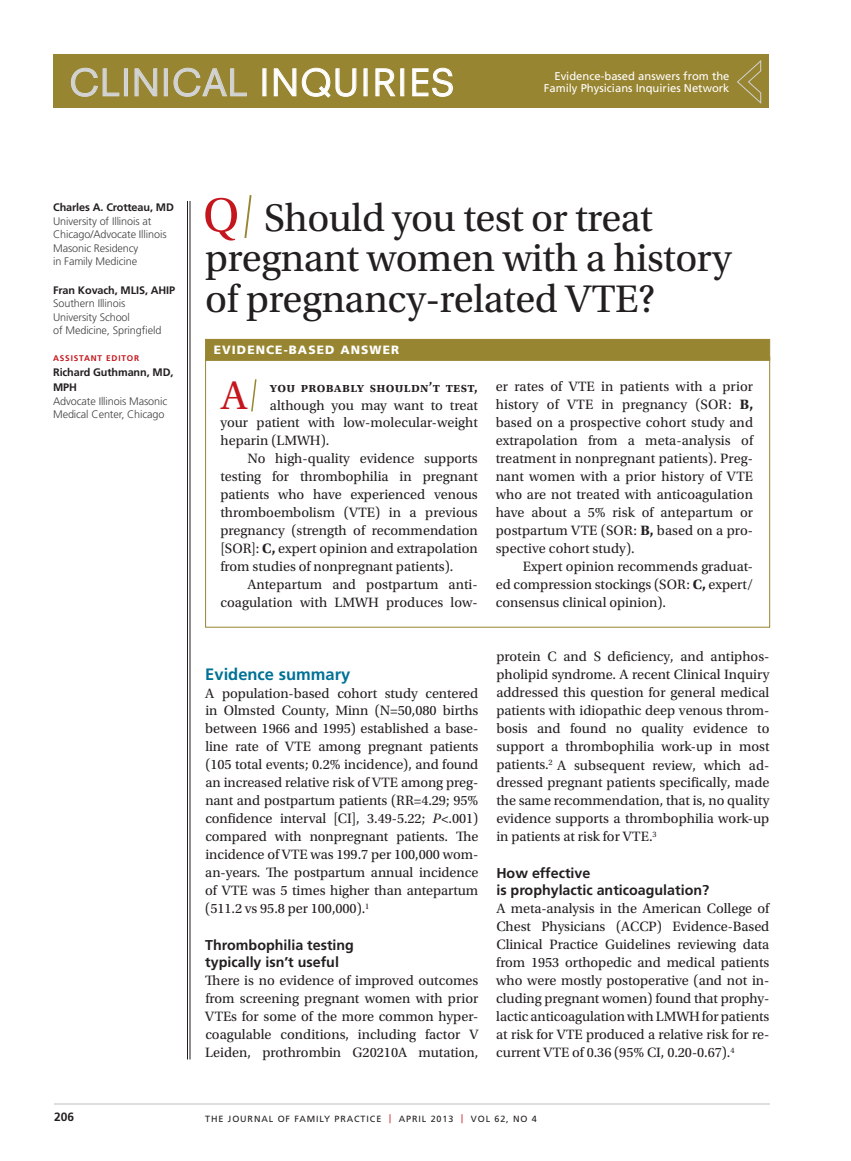
<style>
.page{position:relative;width:851px;height:1161px;background:#fff}
.page>*{position:absolute;margin:0;border:0;box-sizing:border-box;transform-origin:0 0}
.t1{font:42px "Utopia Std";color:#c4161c}
.t2{font:40.5px/40.5px "Utopia Std";letter-spacing:-.01em;color:#231f20}
.t3{font:36px "Neuzeit SLT Std";letter-spacing:.025em;color:#fff}
.t4{font:700 16.5px "Frutiger LT Std";color:#007296}
.t5{font:14.25px/18px "Utopia Std";color:#231f20;text-align:justify}
.t6{font:700 14.25px/18px "Frutiger LT Std";color:#231f20}
.t7{font:600 14.1px "Utopia Std";letter-spacing:.02em;color:#231f20}
.t8{font:900 12px "Frutiger LT Std";letter-spacing:.09em;color:#fff}
.t9{font:700 12px "Frutiger LT Std";color:#231f20}
.t10{font:11.25px/12.1px "Frutiger LT Std";color:#fff;text-align:right}
.t11{font:300 10.8px/13.5px "Frutiger LT Std";letter-spacing:-.01em;color:#414042}
.t12{font:700 10.8px/15px "Frutiger LT Std";letter-spacing:-.01em;color:#231f20}
.t13{font:9px "Frutiger LT Std";letter-spacing:.1em;color:#231f20}
.t14{font:700 8.25px "Frutiger LT Std";letter-spacing:.1em;color:#c4161c}
.s1{color:#d1d3d4}
.s2{font-weight:700}
.s3{font-style:italic}
.s4{color:#c4161c}
</style>
<div class="page">
<hr style="left:190px;top:201px;width:1px;height:858px;background:#231f20">
<hr style="left:187px;top:201px;width:1px;height:858px;background:#231f20">
<hr style="left:54px;top:1104px;width:716px;height:1px;background:#bcbec0">
<div style="left:53px;top:54px;width:716px;height:54px;background:#988531"></div>
<svg style="left:737px;top:60px;width:24px;height:44px"></svg>
<svg style="left:205px;top:198px;width:32px;height:43px"></svg>
<svg style="left:244px;top:195px;width:8px;height:43px"></svg>
<svg style="left:71px;top:68px;width:48px;height:29px"></svg>
<div style="left:124px;top:69px;width:4px;height:27px;border:1px solid #dcddde"></div>
<svg style="left:135px;top:68px;width:22px;height:28px"></svg>
<div style="left:164px;top:69px;width:3px;height:27px;border:1px solid #dcddde"></div>
<svg style="left:174px;top:68px;width:73px;height:29px"></svg>
<svg style="left:274px;top:68px;width:22px;height:28px"></svg>
<svg style="left:302px;top:68px;width:54px;height:30px"></svg>
<svg style="left:375px;top:68px;width:20px;height:28px"></svg>
<svg style="left:412px;top:68px;width:41px;height:29px"></svg>
<div style="left:205px;top:339px;width:565px;height:22px;background:#988531;border:1px solid #988531"></div>
<div style="left:205px;top:357px;width:565px;height:270px;border:1px solid #988531"></div>
<svg style="left:251px;top:379px;width:6px;height:33px"></svg>
<h3 class="t3" style="left:69px;top:61px;width:387px"><span class="s1">CLINICAL</span> INQUIRIES</h3>
<p class="t10" style="left:543px;top:70px;width:187px">Evidence-based answers from the<br>Family Physicians Inquiries Network</p>
<p class="t12" style="left:53px;top:200px;width:122px">Charles A. Crotteau, MD</p>
<p class="t11" style="left:53px;top:214px;width:115px">University of Illinois at<br>Chicago/Advocate Illinois<br>Masonic Residency<br>in Family Medicine</p>
<p class="t12" style="left:53px;top:282px;width:124px">Fran Kovach, MLIS, AHIP</p>
<p class="t11" style="left:53px;top:297px;width:110px">Southern Illinois<br>University School<br>of Medicine, Springfield</p>
<p class="t14" style="left:53px;top:353px;width:13px">Assis</p>
<p class="t14" style="left:79px;top:353px;width:61px">tant EDITOR</p>
<p class="t12" style="left:53px;top:365px;width:122px">Richard Guthmann, MD,<br>MPH</p>
<p class="t11" style="left:53px;top:394px;width:116px">Advocate Illinois Masonic<br>Medical Center, Chicago</p>
<h2 class="t2" style="left:205px;top:198px;width:527px;text-indent:59px">Should you test or treat pregnant women with a history of pregnancy-related VTE?</h2>
<p class="t8" style="left:214px;top:343px;width:187px">EVIDENCE-BASED ANSWER</p>
<h1 class="t1" style="left:221px;top:373px;width:28px">A</h1>
<p class="t7" style="left:270px;top:379px;width:209px">you probably shouldn’t test,</p>
<p class="t5" style="left:220px;top:396px;width:259px;text-indent:49px">although you may want to treat your patient with low-molecular-weight heparin (LMWH).</p>
<p class="t5" style="left:220px;top:450px;width:259px;text-indent:27px">No high-quality evidence supports testing for thrombophilia in pregnant patients who have experienced venous thromboembolism (VTE) in a previous pregnancy (strength of recommendation [SOR]: <span class="s2">C,</span> expert opinion and extrapolation from studies of nonpregnant patients).</p>
<p class="t5" style="left:220px;top:576px;width:259px;text-align:right">Antepartum and postpartum anti&shy;coagulation with LMWH produces low-</p>
<p class="t4" style="left:205px;top:664px;width:146px">Evidence summary</p>
<p class="t5" style="left:205px;top:684px;width:274px">A population-based cohort study centered in Olmsted County, Minn (N=50,080 births between 1966 and 1995) established a base&shy;line rate of VTE among pregnant patients (105 total events; 0.2% incidence), and found an increased relative risk of VTE among preg&shy;nant and postpartum patients (RR=4.29; 95% confidence interval [CI], 3.49-5.22; <span class="s3">P</span>&lt;.001) compared with nonpregnant patients. The incidence of VTE was 199.7 per 100,000 wom&shy;an-years. The postpartum annual incidence of VTE was 5 times higher than antepartum (511.2 vs 95.8 per 100,000).<sup>1</sup></p>
<p class="t6" style="left:205px;top:936px;width:150px">Thrombophilia testing typically isn’t useful</p>
<p class="t5" style="left:205px;top:972px;width:274px">There is no evidence of improved outcomes from screening pregnant women with prior VTEs for some of the more common hyper&shy;coagulable conditions, including factor V Leiden, prothrombin G20210A mutation,</p>
<p class="t5" style="left:495px;top:378px;width:259px">er rates of VTE in patients with a prior history of VTE in pregnancy (SOR: <span class="s2">B, </span>based on a prospective cohort study and extrapolation from a meta-analysis of treatment in nonpregnant patients). Preg&shy;nant women with a prior history of VTE who are not treated with anticoagulation have about a 5% risk of antepartum or postpartum VTE (SOR: <span class="s2">B,</span> based on a pro&shy;spective cohort study).</p>
<p class="t5" style="left:495px;top:558px;width:259px;text-indent:27px">Expert opinion recommends graduat&shy;ed compression stockings (SOR: <span class="s2">C,</span> expert/ consensus clinical opinion).</p>
<p class="t5" style="left:496px;top:648px;width:274px">protein C and S deficiency, and antiphos&shy;pholipid syndrome. A recent Clinical Inquiry addressed this question for general medical patients with idiopathic deep venous throm&shy;bosis and found no quality evidence to support a thrombophilia work-up in most patients.<sup>2</sup> A subsequent review, which ad&shy;dressed pregnant patients specifically, made the same recommendation, that is, no quality evidence supports a thrombophilia work-up in patients at risk for VTE.<sup>3</sup></p>
<p class="t6" style="left:496px;top:864px;width:214px">How effective<br>is prophylactic anticoagulation?</p>
<p class="t5" style="left:496px;top:900px;width:274px">A meta-analysis in the American College of Chest Physicians (ACCP) Evidence-Based Clinical Practice Guidelines reviewing data from 1953 orthopedic and medical patients who were mostly postoperative (and not in&shy;cluding pregnant women) found that prophy&shy;lactic anticoagulation with LMWHfor patients at risk for VTE produced a relative risk for re&shy;current VTE of 0.36 (95% CI, 0.20-0.67).<sup>4</sup></p>
<p class="t9" style="left:54px;top:1110px;width:22px">206</p>
<p class="t13" style="left:205px;top:1113px;width:333px">The Journal of Fami ly Practice <span class="s4">|</span> apri l 2013 <span class="s4">|</span> Vol 62, No 4</p>
</div>
